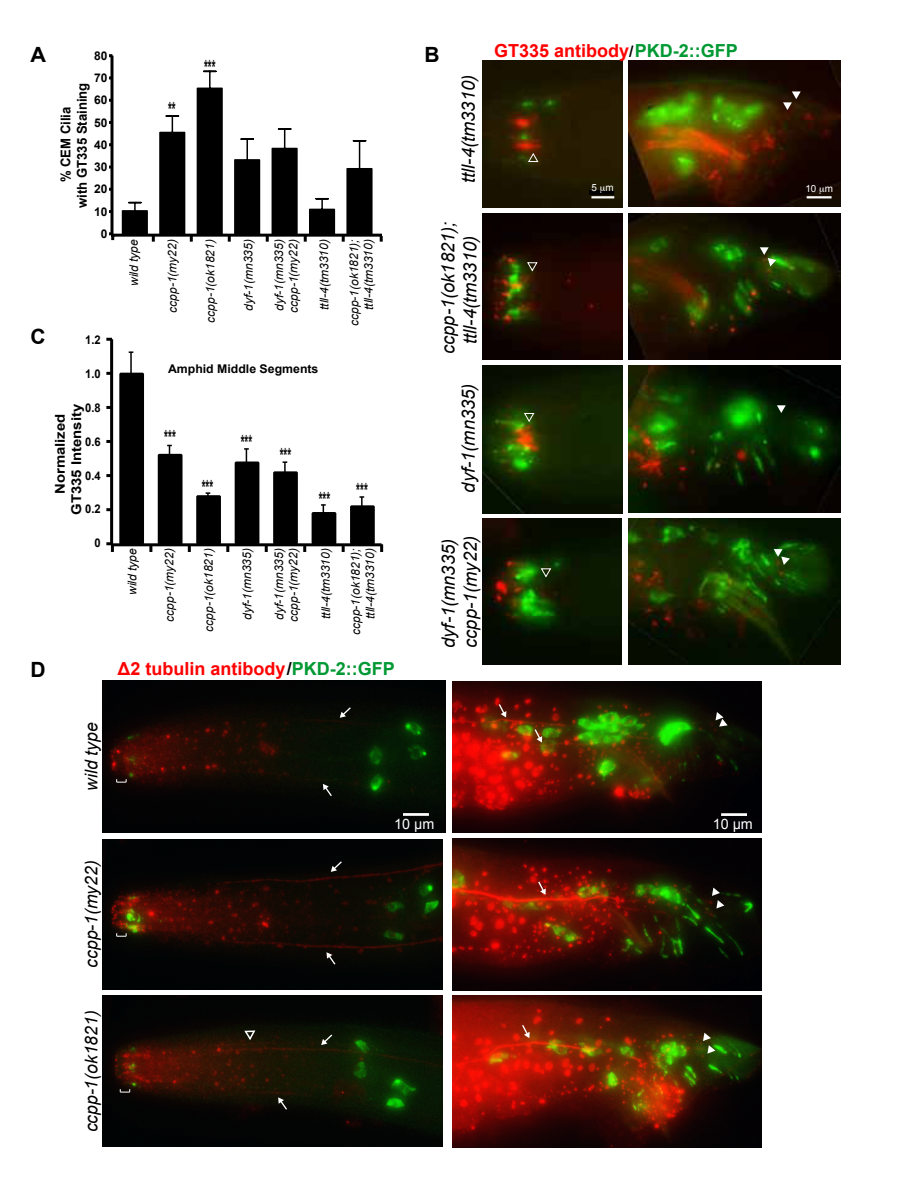
<style>
.page{position:relative;width:918px;height:1188px;background:#fff}
.page>*{position:absolute;margin:0;border:0;box-sizing:border-box;transform-origin:0 0}
.t1{font:700 21px "Arial";color:#000;scale:.48 1}
.t2{font:700 21px "Arial";color:#000}
.t3{font:italic 18.3px/22px "Arial";color:#000;text-align:center}
.t4{font:700 18px "Arial";color:#f00}
.t5{font:italic 17.55px "Arial";letter-spacing:-.01em;color:#000}
.t6{font:14.4px "Arial";color:#fff}
.t7{font:700 13.5px/16.2px "Arial";color:#000;text-align:center}
.t8{font:700 13.5px/16.2px "Arial";color:#000;scale:1.1 1}
.t9{font:italic 12px/14.5px "Arial";letter-spacing:-.01em;color:#000;text-align:right}
.t10{font:700 12px "Arial";color:#000}
.t11{font:700 12px "Arial";color:#000;scale:.93 1}
.t12{font:9.9px "Arial";color:#fff}
.s1{color:#000}
.s2{color:#093}
.s3{font-size:15.9px;color:#000}
</style>
<div class="page">
<svg style="left:106px;top:338px;width:6px;height:3px"></svg>
<hr style="left:110px;top:339px;width:3px;height:205px;background:#000">
<svg style="left:106px;top:372px;width:4px;height:3px"></svg>
<svg style="left:106px;top:406px;width:4px;height:3px"></svg>
<svg style="left:106px;top:440px;width:4px;height:3px"></svg>
<svg style="left:106px;top:474px;width:4px;height:3px"></svg>
<svg style="left:106px;top:508px;width:4px;height:3px"></svg>
<svg style="left:106px;top:542px;width:8px;height:10px"></svg>
<hr style="left:111px;top:543px;width:271px;height:3px;background:#000">
<svg style="left:149px;top:546px;width:3px;height:6px"></svg>
<svg style="left:188px;top:546px;width:3px;height:6px"></svg>
<svg style="left:226px;top:546px;width:3px;height:6px"></svg>
<svg style="left:265px;top:546px;width:3px;height:6px"></svg>
<svg style="left:303px;top:546px;width:3px;height:6px"></svg>
<svg style="left:342px;top:546px;width:3px;height:6px"></svg>
<svg style="left:380px;top:544px;width:3px;height:8px"></svg>
<div style="left:119px;top:373px;width:25px;height:172px;background:#000;border:2px solid #000"></div>
<div style="left:158px;top:454px;width:25px;height:91px;background:#000;border:2px solid #000"></div>
<div style="left:196px;top:495px;width:25px;height:50px;background:#000;border:2px solid #000"></div>
<div style="left:235px;top:462px;width:24px;height:83px;background:#000"></div>
<div style="left:273px;top:471px;width:25px;height:74px;background:#000;border:2px solid #000"></div>
<div style="left:312px;top:512px;width:24px;height:33px;background:#000"></div>
<div style="left:350px;top:505px;width:25px;height:40px;background:#000;border:2px solid #000"></div>
<hr style="left:130px;top:352px;width:2px;height:35px;background:#000">
<svg style="left:167px;top:445px;width:5px;height:12px"></svg>
<svg style="left:206px;top:492px;width:4px;height:6px"></svg>
<svg style="left:244px;top:448px;width:5px;height:17px"></svg>
<svg style="left:283px;top:461px;width:4px;height:13px"></svg>
<svg style="left:321px;top:504px;width:5px;height:10px"></svg>
<svg style="left:359px;top:496px;width:5px;height:12px"></svg>
<hr style="left:111px;top:56px;width:3px;height:178px;background:#000">
<svg style="left:109px;top:232px;width:5px;height:8px"></svg>
<hr style="left:112px;top:234px;width:270px;height:3px;background:#000">
<svg style="left:380px;top:236px;width:3px;height:6px"></svg>
<svg style="left:121px;top:70px;width:177px;height:172px"></svg>
<svg style="left:304px;top:197px;width:32px;height:45px"></svg>
<svg style="left:342px;top:140px;width:31px;height:102px"></svg>
<img style="left:628px;top:518px;width:212px;height:147px">
<img style="left:483px;top:60px;width:139px;height:147px">
<img style="left:483px;top:213px;width:139px;height:147px">
<img style="left:483px;top:366px;width:140px;height:147px">
<img style="left:483px;top:518px;width:139px;height:147px">
<img style="left:628px;top:366px;width:212px;height:146px">
<img style="left:628px;top:213px;width:212px;height:147px">
<img style="left:628px;top:60px;width:213px;height:147px">
<svg style="left:527px;top:262px;width:11px;height:10px"></svg>
<div style="left:589px;top:190px;width:25px;height:5px;background:#000"></div>
<svg style="left:528px;top:152px;width:11px;height:11px"></svg>
<svg style="left:783px;top:91px;width:18px;height:19px"></svg>
<svg style="left:523px;top:412px;width:12px;height:11px"></svg>
<hr style="left:591px;top:196px;width:23px;height:2px;background:#fff">
<svg style="left:540px;top:568px;width:11px;height:10px"></svg>
<hr style="left:807px;top:196px;width:25px;height:2px;background:#fff">
<svg style="left:777px;top:405px;width:9px;height:8px"></svg>
<svg style="left:760px;top:247px;width:16px;height:19px"></svg>
<svg style="left:774px;top:549px;width:16px;height:16px"></svg>
<img style="left:102px;top:996px;width:341px;height:151px">
<img style="left:452px;top:681px;width:309px;height:152px">
<img style="left:102px;top:681px;width:343px;height:152px">
<img style="left:102px;top:839px;width:341px;height:151px">
<img style="left:452px;top:839px;width:310px;height:151px">
<svg style="left:712px;top:888px;width:12px;height:20px"></svg>
<svg style="left:340px;top:706px;width:12px;height:12px"></svg>
<svg style="left:498px;top:703px;width:8px;height:14px"></svg>
<svg style="left:533px;top:728px;width:9px;height:15px"></svg>
<svg style="left:537px;top:880px;width:9px;height:15px"></svg>
<svg style="left:716px;top:712px;width:12px;height:15px"></svg>
<svg style="left:323px;top:784px;width:10px;height:14px"></svg>
<img style="left:452px;top:995px;width:310px;height:152px">
<svg style="left:331px;top:860px;width:12px;height:12px"></svg>
<svg style="left:326px;top:952px;width:11px;height:14px"></svg>
<svg style="left:703px;top:1033px;width:12px;height:21px"></svg>
<svg style="left:321px;top:1033px;width:13px;height:12px"></svg>
<svg style="left:278px;top:1097px;width:10px;height:14px"></svg>
<svg style="left:521px;top:1023px;width:9px;height:15px"></svg>
<svg style="left:243px;top:1029px;width:13px;height:13px"></svg>
<svg style="left:120px;top:1089px;width:10px;height:4px"></svg>
<svg style="left:116px;top:933px;width:11px;height:4px"></svg>
<svg style="left:116px;top:779px;width:11px;height:4px"></svg>
<svg style="left:600px;top:186px;width:5px;height:4px"></svg>
<svg style="left:820px;top:187px;width:5px;height:7px"></svg>
<h1 class="t2" style="left:30px;top:40px;width:17px">A</h1>
<p class="t10" style="left:94px;top:47px;width:15px">80</p>
<p class="t10" style="left:94px;top:70px;width:15px">70</p>
<p class="t7" style="left:58px;top:208px;width:127px;rotate:-90deg">% CEM Cilia<br>with GT335 Staining</p>
<p class="t10" style="left:94px;top:92px;width:15px">60</p>
<p class="t10" style="left:94px;top:114px;width:15px">50</p>
<p class="t10" style="left:94px;top:137px;width:15px">40</p>
<p class="t10" style="left:94px;top:159px;width:15px">30</p>
<p class="t10" style="left:94px;top:181px;width:15px">20</p>
<p class="t10" style="left:94px;top:204px;width:15px">10</p>
<p class="t10" style="left:101px;top:226px;width:8px">0</p>
<h1 class="t2" style="left:31px;top:322px;width:17px">C</h1>
<p class="t11" style="left:85px;top:332px;width:18px">1.2</p>
<p class="t11" style="left:85px;top:366px;width:18px">1.0</p>
<p class="t11" style="left:85px;top:400px;width:18px">0.8</p>
<p class="t8" style="left:52px;top:515px;width:102px;text-indent:21px;rotate:-90deg">Normalized<br>GT335 Intensity</p>
<p class="t11" style="left:85px;top:434px;width:18px">0.6</p>
<p class="t11" style="left:85px;top:467px;width:18px">0.4</p>
<p class="t11" style="left:85px;top:501px;width:18px">0.2</p>
<p class="t11" style="left:95px;top:535px;width:8px">0</p>
<h1 class="t1" style="left:168px;top:95px;width:18px">**</h1>
<h1 class="t1" style="left:204px;top:53px;width:26px">***</h1>
<p class="t9" style="left:127px;top:286px;width:48px;rotate:-90deg">wild type</p>
<p class="t9" style="left:165px;top:313px;width:75px;rotate:-90deg">ccpp-1(my22)</p>
<p class="t9" style="left:203px;top:323px;width:85px;rotate:-90deg">ccpp-1(ok1821)</p>
<p class="t9" style="left:317px;top:310px;width:73px;rotate:-90deg">ttll-4(tm3310)</p>
<p class="t9" style="left:347px;top:326px;width:89px;rotate:-90deg">ccpp-1(ok1821); ttll-4(tm3310)</p>
<p class="t9" style="left:241px;top:311px;width:73px;rotate:-90deg">dyf-1(mn335)</p>
<p class="t9" style="left:272px;top:313px;width:75px;text-align:left;rotate:-90deg">dyf-1(mn335) ccpp-1(my22)</p>
<p class="t10" style="left:168px;top:361px;width:152px">Amphid Middle Segments</p>
<h1 class="t1" style="left:164px;top:424px;width:26px">***</h1>
<h1 class="t1" style="left:202px;top:474px;width:26px">***</h1>
<h1 class="t1" style="left:241px;top:429px;width:26px">***</h1>
<h1 class="t1" style="left:280px;top:442px;width:26px">***</h1>
<h1 class="t1" style="left:319px;top:481px;width:104px">*** ***</h1>
<p class="t9" style="left:125px;top:595px;width:48px;rotate:-90deg">wild type</p>
<p class="t9" style="left:162px;top:622px;width:75px;rotate:-90deg">ccpp-1(my22)</p>
<p class="t9" style="left:202px;top:632px;width:85px;rotate:-90deg">ccpp-1(ok1821)</p>
<p class="t9" style="left:319px;top:619px;width:73px;rotate:-90deg">ttll-4(tm3310)</p>
<p class="t9" style="left:349px;top:635px;width:89px;rotate:-90deg">ccpp-1(ok1821); ttll-4(tm3310)</p>
<p class="t9" style="left:240px;top:620px;width:73px;rotate:-90deg">dyf-1(mn335)</p>
<p class="t9" style="left:272px;top:622px;width:75px;text-align:left;rotate:-90deg">dyf-1(mn335) ccpp-1(my22)</p>
<h1 class="t2" style="left:31px;top:655px;width:17px">D</h1>
<h3 class="t4" style="left:118px;top:657px;width:279px">Δ2 tubulin antibody<span class="s1">/</span><span class="s2">PKD-2::GFP</span></h3>
<h1 class="t2" style="left:425px;top:40px;width:17px">B</h1>
<h3 class="t4" style="left:494px;top:39px;width:245px">GT335 antibody<span class="s3">/</span><span class="s2">PKD-2::GFP</span></h3>
<h2 class="t3" style="left:458px;top:183px;width:110px;rotate:-90deg">ttll-4(tm3310)</h2>
<p class="t12" style="left:591px;top:181px;width:24px">5 m</p>
<p class="t12" style="left:805px;top:182px;width:29px">10 m</p>
<h2 class="t3" style="left:437px;top:354px;width:134px;rotate:-90deg">ccpp-1(ok1821); ttll-4(tm3310)</h2>
<h2 class="t3" style="left:458px;top:493px;width:112px;rotate:-90deg">dyf-1(mn335)</h2>
<h2 class="t3" style="left:438px;top:648px;width:115px;text-align:left;rotate:-90deg">dyf-1(mn335) ccpp-1(my22)</h2>
<h3 class="t5" style="left:80px;top:791px;width:70px;rotate:-90deg">wild type</h3>
<h3 class="t5" style="left:80px;top:968px;width:110px;rotate:-90deg">ccpp-1(my22)</h3>
<p class="t6" style="left:394px;top:814px;width:42px">10 µm</p>
<p class="t6" style="left:713px;top:814px;width:42px">10 µm</p>
<h3 class="t5" style="left:80px;top:1132px;width:124px;rotate:-90deg">ccpp-1(ok1821)</h3>
</div>
